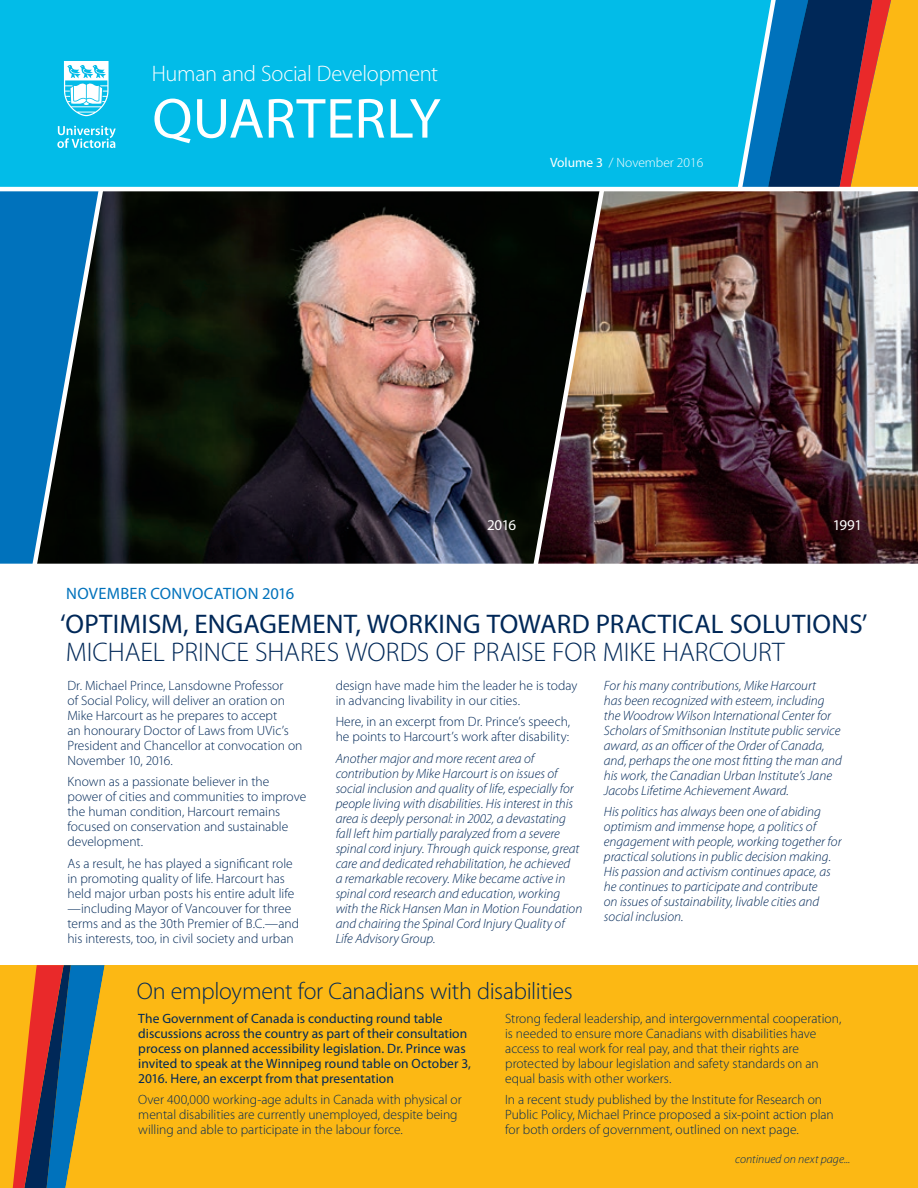
<style>
.page{position:relative;width:918px;height:1188px;background:#fff}
.page>*{position:absolute;margin:0;border:0;box-sizing:border-box;transform-origin:0 0}
.body_light{font:57px "Myriad Pro";color:#fff}
.HeadCaps{font:27px/28.5px "Myriad Pro";letter-spacing:.01em;color:#002858}
.HeadLC{font:300 24px "Myriad Pro";letter-spacing:-.015em;color:#002858}
.body_light-2{font:300 22.5px "Myriad Pro";letter-spacing:-.015em;color:#fff}
.body_light-3{font:16.5px "Myriad Pro";letter-spacing:.02em;color:#0072bc}
.t1{font:15px "Myriad Pro";letter-spacing:-.04em;color:#fff}
.body_light-4{font:300 13.5px/15px "Myriad Pro";color:#002858}
.body_light-5{font:italic 300 13.5px/15px "Myriad Pro";color:#002858}
.body_light-6{font:13.5px/15px "Myriad Pro";color:#002858}
.t2{font:300 13.5px "Myriad Pro";color:#fff}
.Caption{font:italic 300 12px "Myriad Pro";letter-spacing:.005em;color:#002858}
.s1{font-weight:400}
.s2{font-weight:300}
</style>
<div class="page">
<img style="left:108px;top:191px;width:422px;height:373px">
<img style="left:607px;top:191px;width:311px;height:373px">
<div style="left:0;top:191px;width:108px;height:373px;background:#0072bc"></div>
<div style="left:0;top:0;width:918px;height:188px;background:#02bce8"></div>
<svg style="left:57px;top:126px;width:59px;height:22px"></svg>
<svg style="left:64px;top:62px;width:45px;height:54px"></svg>
<svg style="left:735px;top:0;width:183px;height:194px;background:#5b6e66"></svg>
<svg style="left:29px;top:186px;width:77px;height:378px;background:#114e72"></svg>
<img style="left:530px;top:186px;width:77px;height:378px">
<hr style="left:0;top:187px;width:918px;height:4px;background:#fff">
<div style="left:0;top:965px;width:918px;height:223px;background:#fcb814"></div>
<svg style="left:12px;top:965px;width:93px;height:223px"></svg>
<p class="body_light-2" style="left:152px;top:62px;width:288px">Human and Social Development</p>
<p class="body_light" style="left:152px;top:83px;width:290px">QUARTERLY</p>
<p class="t2" style="left:550px;top:155px;width:155px"><span class="s1">Volume 3</span> / November 2016</p>
<p class="t1" style="left:487px;top:515px;width:31px">2016</p>
<p class="t1" style="left:833px;top:515px;width:31px">1991</p>
<p class="body_light-3" style="left:66px;top:583px;width:229px">NOVEMBER CONVOCATION 2016</p>
<p class="HeadCaps" style="left:60px;top:609px;width:809px">‘OPTIMISM, ENGAGEMENT, WORKING TOWARD PRACTICAL SOLUTIONS’<br><span class="s2">MICHAEL PRINCE SHARES WORDS OF PRAISE FOR MIKE HARCOURT</span></p>
<p class="body_light-4" style="left:67px;top:678px;width:237px">Dr. Michael Prince, Lansdowne Professor<br>of Social Policy, will deliver an oration on Mike Harcourt as he prepares to accept<br>an honourary Doctor of Laws from UVic’s President and Chancellor at convocation on November 10, 2016.</p>
<p class="body_light-4" style="left:67px;top:775px;width:240px">Known as a passionate believer in the power of cities and communities to improve the human condition, Harcourt remains focused on conservation and sustainable development.</p>
<p class="body_light-4" style="left:67px;top:856px;width:233px">As a result, he has played a significant role in promoting quality of life. Harcourt has held major urban posts his entire adult life —including Mayor of Vancouver for three terms and as the 30th Premier of B.C.—and his interests, too, in civil society and urban</p>
<p class="body_light-4" style="left:336px;top:678px;width:243px">design have made him the leader he is today in advancing livability in our cities.</p>
<p class="body_light-4" style="left:336px;top:715px;width:236px">Here, in an excerpt from Dr. Prince’s speech, he points to Harcourt’s work after disability:</p>
<p class="body_light-5" style="left:336px;top:751px;width:248px">Another major and more recent area of contribution by Mike Harcourt is on issues of social inclusion and quality of life, especially for people living with disabilities. His interest in this area is deeply personal: in 2002, a devastating fall left him partially paralyzed from a severe spinal cord injury. Through quick response, great care and dedicated rehabilitation, he achieved<br>a remarkable recovery. Mike became active in spinal cord research and education, working with the Rick Hansen Man in Motion Foundation and chairing the Spinal Cord Injury Quality of Life Advisory Group.</p>
<p class="HeadLC" style="left:137px;top:978px;width:438px">On employment for Canadians with disabilities</p>
<p class="body_light-5" style="left:604px;top:678px;width:240px">For his many contributions, Mike Harcourt<br>has been recognized with esteem, including the Woodrow Wilson International Center for Scholars of Smithsonian Institute public service award, as an officer of the Order of Canada, and, perhaps the one most fitting the man and his work, the Canadian Urban Institute’s Jane Jacobs Lifetime Achievement Award.</p>
<p class="body_light-5" style="left:604px;top:805px;width:239px">His politics has always been one of abiding optimism and immense hope, a politics of engagement with people, working together for practical solutions in public decision making.<br>His passion and activism continues apace, as he continues to participate and contribute<br>on issues of sustainability, livable cities and social inclusion.</p>
<p class="body_light-6" style="left:138px;top:1010px;width:334px">The Government of Canada is conducting round table discussions across the country as part of their consultation process on planned accessibility legislation. Dr. Prince was invited to speak at the Winnipeg round table on October 3, 2016. Here, an excerpt from that presentation</p>
<p class="body_light-4" style="left:138px;top:1093px;width:325px">Over 400,000 working-age adults in Canada with physical or mental disabilities are currently unemployed, despite being willing and able to participate in the labour force.</p>
<p class="body_light-4" style="left:505px;top:1011px;width:338px">Strong federal leadership, and intergovernmental cooperation, is needed to ensure more Canadians with disabilities have access to real work for real pay, and that their rights are protected by labour legislation and safety standards on an equal basis with other workers.</p>
<p class="body_light-4" style="left:505px;top:1093px;width:330px">In a recent study published by the Institute for Research on<br>Public Policy, Michael Prince proposed a six-point action plan for both orders of government, outlined on next page.</p>
<p class="Caption" style="left:735px;top:1152px;width:117px">continued on next page...</p>
</div>
